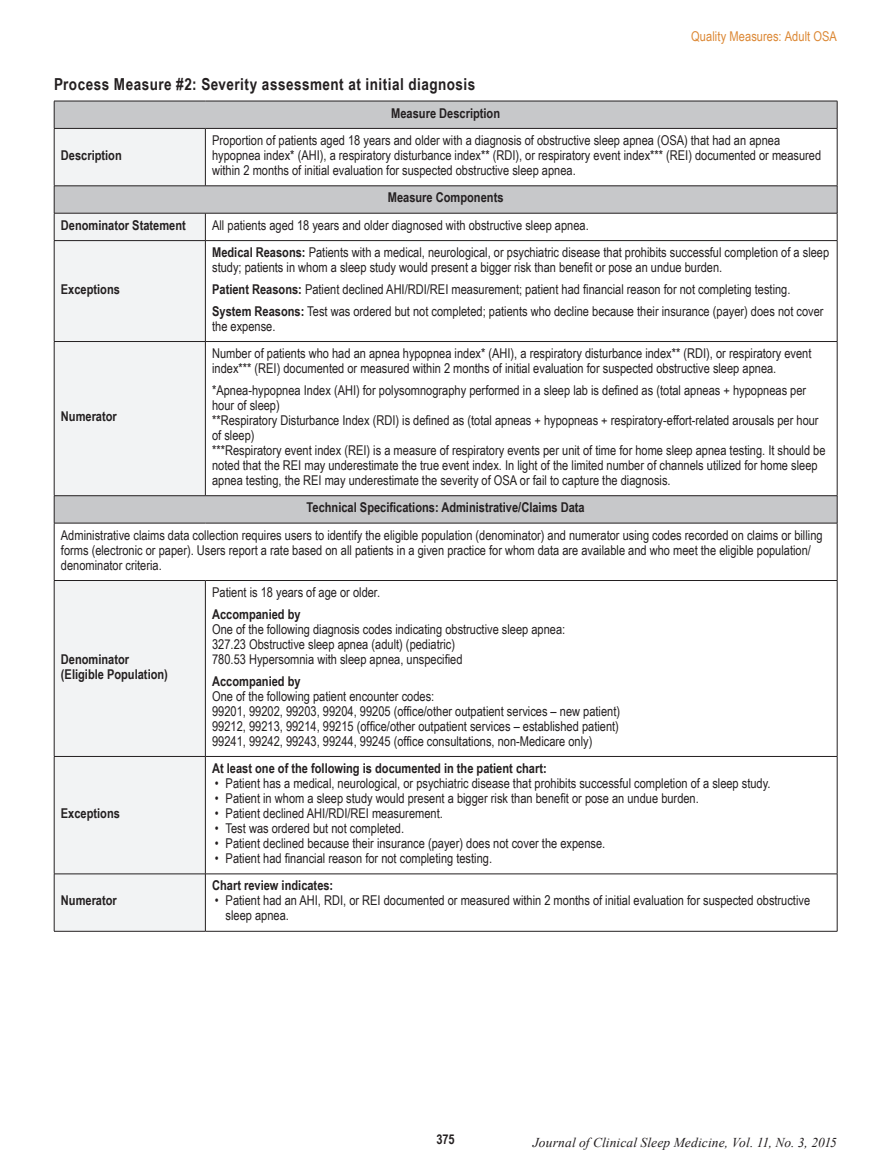
<style>
.page{position:relative;width:891px;height:1175px;background:#fff}
.page>*{position:absolute;margin:0;border:0;box-sizing:border-box;transform-origin:0 0}
.t1{font:700 16.5px "Arial Narrow";letter-spacing:.03em;color:#231f20}
.t2{font:13.5px/15px "Arial Narrow";color:#231f20}
.t3{font:700 13.5px/15px "Arial Narrow";color:#231f20}
.t4{font:italic 13.5px "Times New Roman";letter-spacing:.005em;color:#231f20}
.t5{font:13.5px "Arial Narrow";letter-spacing:.005em;color:#dc8835}
.s1{font-weight:700}
</style>
<div class="page">
<svg style="left:55px;top:102px;width:782px;height:421px"></svg>
<svg style="left:55px;top:129px;width:150px;height:802px;fill:#f2f3f4"></svg>
<hr style="left:54px;top:101px;width:151px;height:1px;background:#231f20">
<svg style="left:54px;top:101px;width:1px;height:27px"></svg>
<hr style="left:205px;top:101px;width:632px;height:1px;background:#231f20">
<svg style="left:837px;top:101px;width:1px;height:27px"></svg>
<hr style="left:54px;top:128px;width:151px;height:1px;background:#231f20">
<hr style="left:54px;top:129px;width:1px;height:57px;background:#231f20">
<hr style="left:205px;top:128px;width:632px;height:1px;background:#231f20">
<hr style="left:205px;top:129px;width:1px;height:57px;background:#231f20">
<hr style="left:837px;top:129px;width:1px;height:57px;background:#231f20">
<svg style="left:205px;top:214px;width:1px;height:26px"></svg>
<hr style="left:54px;top:240px;width:151px;height:1px;background:#231f20">
<hr style="left:54px;top:241px;width:1px;height:100px;background:#231f20">
<hr style="left:205px;top:240px;width:632px;height:1px;background:#231f20">
<hr style="left:205px;top:241px;width:1px;height:100px;background:#231f20">
<hr style="left:837px;top:241px;width:1px;height:100px;background:#231f20">
<hr style="left:54px;top:341px;width:151px;height:1px;background:#231f20">
<hr style="left:54px;top:342px;width:1px;height:153px;background:#231f20">
<hr style="left:205px;top:341px;width:632px;height:1px;background:#231f20">
<hr style="left:205px;top:342px;width:1px;height:153px;background:#231f20">
<hr style="left:837px;top:342px;width:1px;height:153px;background:#231f20">
<hr style="left:54px;top:495px;width:151px;height:1px;background:#231f20">
<svg style="left:54px;top:496px;width:1px;height:27px"></svg>
<hr style="left:205px;top:495px;width:632px;height:1px;background:#231f20">
<svg style="left:837px;top:496px;width:1px;height:27px"></svg>
<hr style="left:54px;top:523px;width:151px;height:1px;background:#231f20">
<hr style="left:54px;top:523px;width:1px;height:57px;background:#231f20">
<hr style="left:205px;top:523px;width:632px;height:1px;background:#231f20">
<hr style="left:837px;top:523px;width:1px;height:57px;background:#231f20">
<hr style="left:54px;top:580px;width:151px;height:1px;background:#231f20">
<hr style="left:54px;top:580px;width:1px;height:176px;background:#231f20">
<hr style="left:205px;top:580px;width:632px;height:1px;background:#231f20">
<hr style="left:205px;top:580px;width:1px;height:176px;background:#231f20">
<hr style="left:837px;top:580px;width:1px;height:176px;background:#231f20">
<hr style="left:54px;top:756px;width:151px;height:1px;background:#231f20">
<hr style="left:54px;top:756px;width:1px;height:117px;background:#231f20">
<hr style="left:205px;top:756px;width:632px;height:1px;background:#231f20">
<hr style="left:205px;top:756px;width:1px;height:117px;background:#231f20">
<hr style="left:837px;top:756px;width:1px;height:117px;background:#231f20">
<hr style="left:54px;top:873px;width:151px;height:1px;background:#231f20">
<hr style="left:54px;top:874px;width:1px;height:57px;background:#231f20">
<hr style="left:205px;top:873px;width:632px;height:1px;background:#231f20">
<hr style="left:205px;top:874px;width:1px;height:57px;background:#231f20">
<hr style="left:837px;top:874px;width:1px;height:57px;background:#231f20">
<hr style="left:54px;top:931px;width:151px;height:1px;background:#231f20">
<hr style="left:205px;top:931px;width:632px;height:1px;background:#231f20">
<hr style="left:54px;top:185px;width:151px;height:1px;background:#231f20">
<svg style="left:54px;top:186px;width:1px;height:54px"></svg>
<hr style="left:205px;top:185px;width:632px;height:1px;background:#231f20">
<svg style="left:837px;top:186px;width:1px;height:54px"></svg>
<hr style="left:54px;top:213px;width:151px;height:1px;background:#231f20">
<hr style="left:205px;top:213px;width:632px;height:1px;background:#231f20">
<p class="t5" style="left:691px;top:26px;width:147px">Quality Measures: Adult OSA</p>
<p class="t1" style="left:54px;top:72px;width:423px">Process Measure #2: Severity assessment at initial diagnosis</p>
<p class="t3" style="left:391px;top:105px;width:110px">Measure Description</p>
<p class="t3" style="left:61px;top:147px;width:62px">Description</p>
<p class="t2" style="left:212px;top:132px;width:611px">Proportion of patients aged 18 years and older with a diagnosis of obstructive sleep apnea (OSA) that had an apnea hypopnea index* (AHI), a respiratory disturbance index** (RDI), or respiratory event index*** (REI) documented or measured within 2 months of initial evaluation for suspected obstructive sleep apnea.</p>
<p class="t3" style="left:388px;top:189px;width:117px">Measure Components</p>
<p class="t3" style="left:61px;top:217px;width:126px">Denominator Statement</p>
<p class="t2" style="left:212px;top:217px;width:378px">All patients aged 18 years and older diagnosed with obstructive sleep apnea.</p>
<p class="t3" style="left:61px;top:281px;width:61px">Exceptions</p>
<p class="t2" style="left:212px;top:244px;width:619px"><span class="s1">Medical Reasons:</span> Patients with a medical, neurological, or psychiatric disease that prohibits successful completion of a sleep study; patients in whom a sleep study would present a bigger risk than benefit or pose an undue burden.</p>
<p class="t2" style="left:212px;top:278px;width:613px;line-height:21.8px"><span class="s1">Patient Reasons:</span> Patient declined AHI/RDI/REI measurement; patient had financial reason for not completing testing.<br><span class="s1">System Reasons:</span> Test was ordered but not completed; patients who decline because their insurance (payer) does not cover</p>
<p class="t2" style="left:212px;top:318px;width:65px">the expense.</p>
<p class="t2" style="left:212px;top:345px;width:601px">Number of patients who had an apnea hypopnea index* (AHI), a respiratory disturbance index** (RDI), or respiratory event index*** (REI) documented or measured within 2 months of initial evaluation for suspected obstructive sleep apnea.</p>
<p class="t2" style="left:212px;top:382px;width:615px">*Apnea-hypopnea Index (AHI) for polysomnography performed in a sleep lab is defined as (total apneas + hypopneas per hour of sleep)<br>**Respiratory Disturbance Index (RDI) is defined as (total apneas + hypopneas + respiratory-effort-related arousals per hour of sleep)<br>***Respiratory event index (REI) is a measure of respiratory events per unit of time for home sleep apnea testing. It should be noted that the REI may underestimate the true event index. In light of the limited number of channels utilized for home sleep apnea testing, the REI may underestimate the severity of OSA or fail to capture the diagnosis.</p>
<p class="t3" style="left:307px;top:499px;width:280px">Technical Specifications: Administrative/Claims Data</p>
<p class="t2" style="left:61px;top:527px;width:763px">Administrative claims data collection requires users to identify the eligible population (denominator) and numerator using codes recorded on claims or billing forms (electronic or paper). Users report a rate based on all patients in a given practice for whom data are available and who meet the eligible population/ denominator criteria.</p>
<p class="t3" style="left:61px;top:408px;width:57px">Numerator</p>
<p class="t3" style="left:61px;top:651px;width:109px">Denominator (Eligible Population)</p>
<p class="t3" style="left:61px;top:805px;width:61px">Exceptions</p>
<p class="t3" style="left:61px;top:892px;width:57px">Numerator</p>
<p class="t2" style="left:212px;top:584px;width:170px">Patient is 18 years of age or older.</p>
<p class="t3" style="left:212px;top:606px;width:90px">Accompanied by</p>
<p class="t2" style="left:212px;top:621px;width:355px">One of the following diagnosis codes indicating obstructive sleep apnea:<br>327.23 Obstructive sleep apnea (adult) (pediatric)<br>780.53 Hypersomnia with sleep apnea, unspecified</p>
<p class="t3" style="left:212px;top:672px;width:90px">Accompanied by</p>
<p class="t2" style="left:212px;top:688px;width:410px">One of the following patient encounter codes:<br>99201, 99202, 99203, 99204, 99205 (office/other outpatient services – new patient)<br>99212, 99213, 99214, 99215 (office/other outpatient services – established patient)<br>99241, 99242, 99243, 99244, 99245 (office consultations, non-Medicare only)</p>
<p class="t3" style="left:212px;top:760px;width:336px">At least one of the following is documented in the patient chart:</p>
<p class="t2" style="left:215px;top:775px;width:557px">• Patient has a medical, neurological, or psychiatric disease that prohibits successful completion of a sleep study.</p>
<p class="t2" style="left:215px;top:790px;width:486px">• Patient in whom a sleep study would present a bigger risk than benefit or pose an undue burden.</p>
<p class="t2" style="left:215px;top:805px;width:230px">• Patient declined AHI/RDI/REI measurement.</p>
<p class="t2" style="left:215px;top:820px;width:191px">• Test was ordered but not completed.</p>
<p class="t2" style="left:215px;top:835px;width:392px">• Patient declined because their insurance (payer) does not cover the expense.</p>
<p class="t2" style="left:215px;top:850px;width:279px">• Patient had financial reason for not completing testing.</p>
<p class="t3" style="left:212px;top:877px;width:123px">Chart review indicates:</p>
<p class="t2" style="left:226px;top:892px;width:586px;text-indent:-11px">• Patient had an AHI, RDI, or REI documented or measured within 2 months of initial evaluation for suspected obstructive sleep apnea.</p>
<p class="t3" style="left:436px;top:1131px;width:20px">375</p>
<p class="t4" style="left:533px;top:1133px;width:306px">Journal of Clinical Sleep Medicine, Vol. 11, No. 3, 2015</p>
</div>
